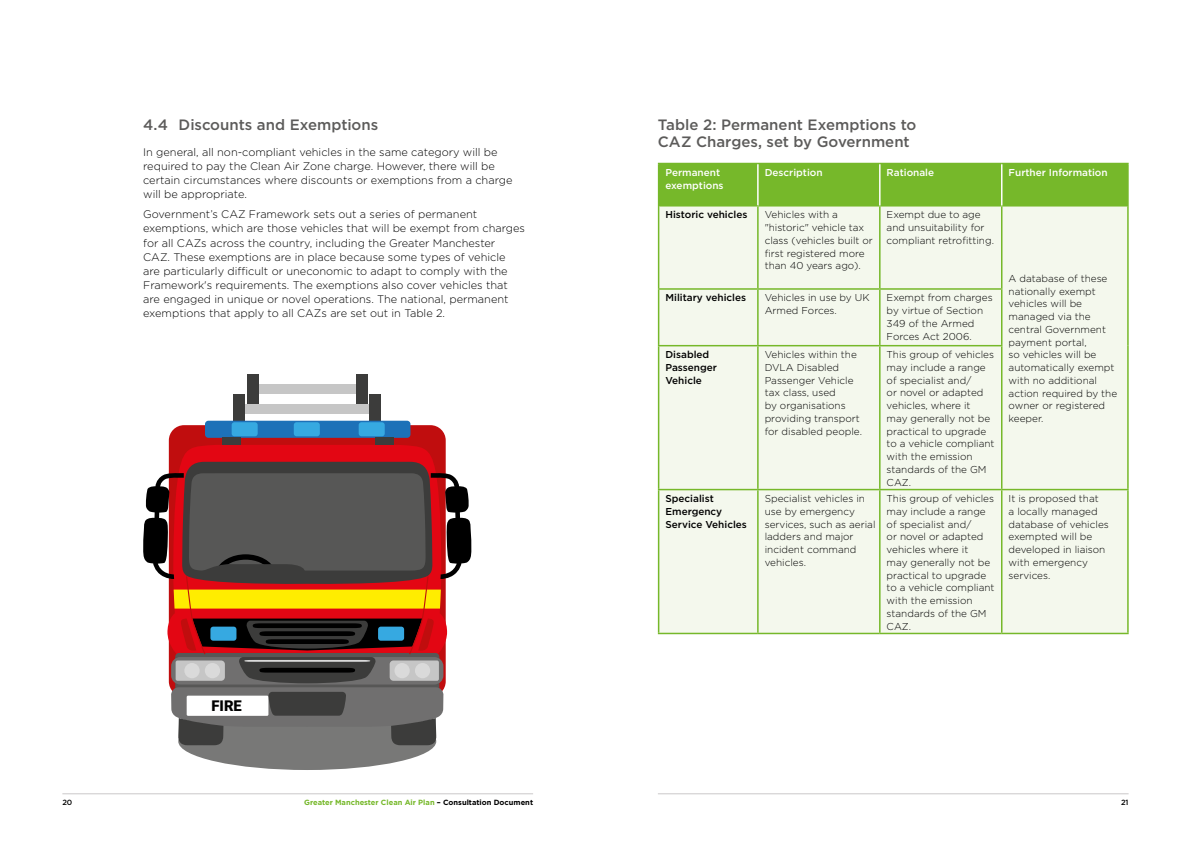
<style>
.page{position:relative;width:1191px;height:842px;background:#fff}
.page>*{position:absolute;margin:0;border:0;box-sizing:border-box;transform-origin:0 0}
.t1{font:500 15px/17px "Gotham HTF";color:#5c5b5a}
.t2{font:900 14.8px "Roboto";color:#000}
.t3{font:300 11px/14.2px "Gotham HTF";color:#000}
.t4{font:300 10px/12.8px "Gotham HTF";color:#000}
.t5{font:500 10px/12.8px "Gotham HTF";color:#000}
.t6{font:500 10px/12.8px "Gotham HTF";color:#fff}
.t7{font:700 7.5px "Gotham HTF";color:#76b82a}
.t8{font:500 7.5px "Gotham HTF";color:#000}
.s1{color:#000}
</style>
<div class="page">
<div style="left:178px;top:713px;width:258px;height:57px;background:#787877;border-radius:50%"></div>
<svg style="left:169px;top:425px;width:277px;height:20px;background:#c21719"></svg>
<svg style="left:168px;top:445px;width:278px;height:17px;background:#dc0813"></svg>
<svg style="left:143px;top:462px;width:328px;height:283px"></svg>
<div style="left:240px;top:404px;width:134px;height:10px;background:#c6c6c6"></div>
<div style="left:234px;top:394px;width:11px;height:30px;background:#3c3c3b"></div>
<div style="left:369px;top:394px;width:12px;height:30px;background:#3c3c3b"></div>
<div style="left:252px;top:384px;width:111px;height:10px;background:#c6c6c6"></div>
<div style="left:248px;top:374px;width:11px;height:30px;background:#3c3c3b"></div>
<div style="left:356px;top:374px;width:11px;height:30px;background:#3c3c3b"></div>
<div style="left:210px;top:627px;width:26px;height:14px;background:#36a9e1;border-radius:3px"></div>
<div style="left:378px;top:627px;width:26px;height:14px;background:#36a9e1;border-radius:3px"></div>
<div style="left:205px;top:421px;width:205px;height:17px;background:#1d71b8;border-radius:3px"></div>
<div style="left:232px;top:422px;width:26px;height:14px;background:#36a9e1;border-radius:3px"></div>
<div style="left:359px;top:422px;width:26px;height:14px;background:#36a9e1;border-radius:3px"></div>
<div style="left:294px;top:422px;width:26px;height:14px;background:#36a9e1;border-radius:3px"></div>
<div style="left:222px;top:438px;width:19px;height:7px;background:#3c3c3b"></div>
<div style="left:375px;top:438px;width:19px;height:7px;background:#3c3c3b"></div>
<div style="left:659px;top:164px;width:468px;height:42px;background:#76b82a"></div>
<div style="left:659px;top:207px;width:468px;height:426px;background:#f4f8ed"></div>
<hr style="left:879px;top:207px;width:1px;height:81px;background:#76b82a">
<hr style="left:1001px;top:207px;width:1px;height:81px;background:#76b82a">
<hr style="left:1127px;top:206px;width:1px;height:83px;background:#76b82a">
<hr style="left:879px;top:290px;width:1px;height:55px;background:#76b82a">
<hr style="left:1001px;top:290px;width:1px;height:55px;background:#76b82a">
<hr style="left:1127px;top:289px;width:1px;height:57px;background:#76b82a">
<hr style="left:758px;top:345px;width:121px;height:1px;background:#76b82a">
<hr style="left:879px;top:345px;width:123px;height:1px;background:#76b82a">
<hr style="left:879px;top:346px;width:1px;height:143px;background:#76b82a">
<hr style="left:1001px;top:346px;width:1px;height:143px;background:#76b82a">
<hr style="left:1127px;top:346px;width:1px;height:143px;background:#76b82a">
<hr style="left:758px;top:489px;width:121px;height:1px;background:#76b82a">
<hr style="left:879px;top:489px;width:122px;height:1px;background:#76b82a">
<hr style="left:879px;top:490px;width:1px;height:143px;background:#76b82a">
<hr style="left:1001px;top:489px;width:127px;height:1px;background:#76b82a">
<hr style="left:1001px;top:490px;width:1px;height:143px;background:#76b82a">
<hr style="left:1127px;top:490px;width:1px;height:143px;background:#76b82a">
<hr style="left:758px;top:633px;width:121px;height:1px;background:#76b82a">
<hr style="left:879px;top:633px;width:122px;height:1px;background:#76b82a">
<hr style="left:1001px;top:633px;width:127px;height:1px;background:#76b82a">
<hr style="left:658px;top:346px;width:1px;height:143px;background:#76b82a">
<hr style="left:757px;top:346px;width:1px;height:143px;background:#76b82a">
<hr style="left:658px;top:489px;width:100px;height:1px;background:#76b82a">
<hr style="left:658px;top:490px;width:1px;height:143px;background:#76b82a">
<hr style="left:757px;top:490px;width:1px;height:143px;background:#76b82a">
<hr style="left:658px;top:633px;width:100px;height:1px;background:#76b82a">
<hr style="left:658px;top:163px;width:100px;height:1px;background:#76b82a">
<hr style="left:658px;top:164px;width:1px;height:42px;background:#76b82a">
<hr style="left:758px;top:163px;width:121px;height:1px;background:#76b82a">
<hr style="left:879px;top:163px;width:122px;height:1px;background:#76b82a">
<hr style="left:1001px;top:163px;width:127px;height:1px;background:#76b82a">
<hr style="left:1127px;top:164px;width:1px;height:42px;background:#76b82a">
<hr style="left:758px;top:206px;width:121px;height:1px;background:#76b82a">
<hr style="left:879px;top:206px;width:122px;height:1px;background:#76b82a">
<hr style="left:1001px;top:206px;width:126px;height:1px;background:#76b82a">
<hr style="left:757px;top:164px;width:1px;height:42px;background:#fff">
<hr style="left:879px;top:164px;width:1px;height:42px;background:#fff">
<hr style="left:1001px;top:164px;width:1px;height:42px;background:#fff">
<hr style="left:659px;top:206px;width:99px;height:1px;background:#76b82a">
<hr style="left:658px;top:206px;width:1px;height:82px;background:#76b82a">
<hr style="left:757px;top:207px;width:1px;height:81px;background:#76b82a">
<hr style="left:658px;top:290px;width:1px;height:55px;background:#76b82a">
<hr style="left:757px;top:290px;width:1px;height:55px;background:#76b82a">
<hr style="left:658px;top:345px;width:100px;height:1px;background:#76b82a">
<hr style="left:658px;top:288px;width:100px;height:2px;background:#76b82a">
<hr style="left:758px;top:288px;width:121px;height:2px;background:#76b82a">
<hr style="left:879px;top:288px;width:123px;height:2px;background:#76b82a">
<hr style="left:62px;top:793px;width:471px;height:1px;background:#cac8c9">
<hr style="left:658px;top:793px;width:470px;height:1px;background:#cac8c9">
<h1 class="t1" style="left:143px;top:116px;width:237px">4.4 Discounts and Exemptions</h1>
<p class="t3" style="left:143px;top:145px;width:371px">In general, all non-compliant vehicles in the same category will be required to pay the Clean Air Zone charge. However, there will be certain circumstances where discounts or exemptions from a charge will be appropriate.</p>
<p class="t3" style="left:143px;top:207px;width:383px">Government’s CAZ Framework sets out a series of permanent exemptions, which are those vehicles that will be exempt from charges for all CAZs across the country, including the Greater Manchester<br>CAZ. These exemptions are in place because some types of vehicle are particularly difficult or uneconomic to adapt to comply with the Framework's requirements. The exemptions also cover vehicles that are engaged in unique or novel operations. The national, permanent exemptions that apply to all CAZs are set out in Table 2.</p>
<h2 class="t2" style="left:211px;top:695px;width:32px">FIRE</h2>
<h1 class="t1" style="left:658px;top:116px;width:260px">Table 2: Permanent Exemptions to<br>CAZ Charges, set by Government</h1>
<p class="t6" style="left:665px;top:166px;width:60px">Permanent exemptions</p>
<p class="t6" style="left:764px;top:166px;width:59px">Description</p>
<p class="t6" style="left:886px;top:166px;width:49px">Rationale</p>
<p class="t6" style="left:1008px;top:166px;width:101px">Further Information</p>
<p class="t5" style="left:665px;top:208px;width:83px">Historic vehicles</p>
<p class="t4" style="left:764px;top:208px;width:110px">Vehicles with a "historic" vehicle tax class (vehicles built or first registered more than 40 years ago).</p>
<p class="t4" style="left:886px;top:208px;width:109px">Exempt due to age and unsuitability for compliant retrofitting.</p>
<p class="t4" style="left:1008px;top:272px;width:110px">A database of these nationally exempt vehicles will be managed via the central Government payment portal,<br>so vehicles will be automatically exempt with no additional action required by the owner or registered keeper.</p>
<p class="t5" style="left:665px;top:291px;width:82px">Military vehicles</p>
<p class="t4" style="left:764px;top:291px;width:106px">Vehicles in use by UK<br>Armed Forces.</p>
<p class="t4" style="left:886px;top:291px;width:108px">Exempt from charges by virtue of Section<br>349 of the Armed<br>Forces Act 2006.</p>
<p class="t5" style="left:665px;top:348px;width:53px">Disabled<br>Passenger<br>Vehicle</p>
<p class="t4" style="left:764px;top:348px;width:99px">Vehicles within the<br>DVLA Disabled<br>Passenger Vehicle tax class, used<br>by organisations providing transport for disabled people.</p>
<p class="t4" style="left:886px;top:348px;width:109px">This group of vehicles may include a range of specialist and/<br>or novel or adapted vehicles, where it<br>may generally not be practical to upgrade to a vehicle compliant with the emission standards of the GM<br>CAZ.</p>
<p class="t5" style="left:665px;top:492px;width:83px">Specialist<br>Emergency<br>Service Vehicles</p>
<p class="t4" style="left:764px;top:492px;width:112px">Specialist vehicles in use by emergency services, such as aerial ladders and major incident command vehicles.</p>
<p class="t4" style="left:886px;top:492px;width:109px">This group of vehicles may include a range of specialist and/<br>or novel or adapted vehicles where it<br>may generally not be practical to upgrade to a vehicle compliant with the emission standards of the GM<br>CAZ.</p>
<p class="t4" style="left:1008px;top:492px;width:102px">It is proposed that<br>a locally managed database of vehicles exempted will be developed in liaison with emergency services.</p>
<p class="t8" style="left:62px;top:798px;width:12px">20</p>
<p class="t7" style="left:304px;top:798px;width:230px">Greater Manchester Clean Air Plan <span class="s1">– Consultation Document</span></p>
<p class="t8" style="left:1121px;top:798px;width:9px">21</p>
</div>
